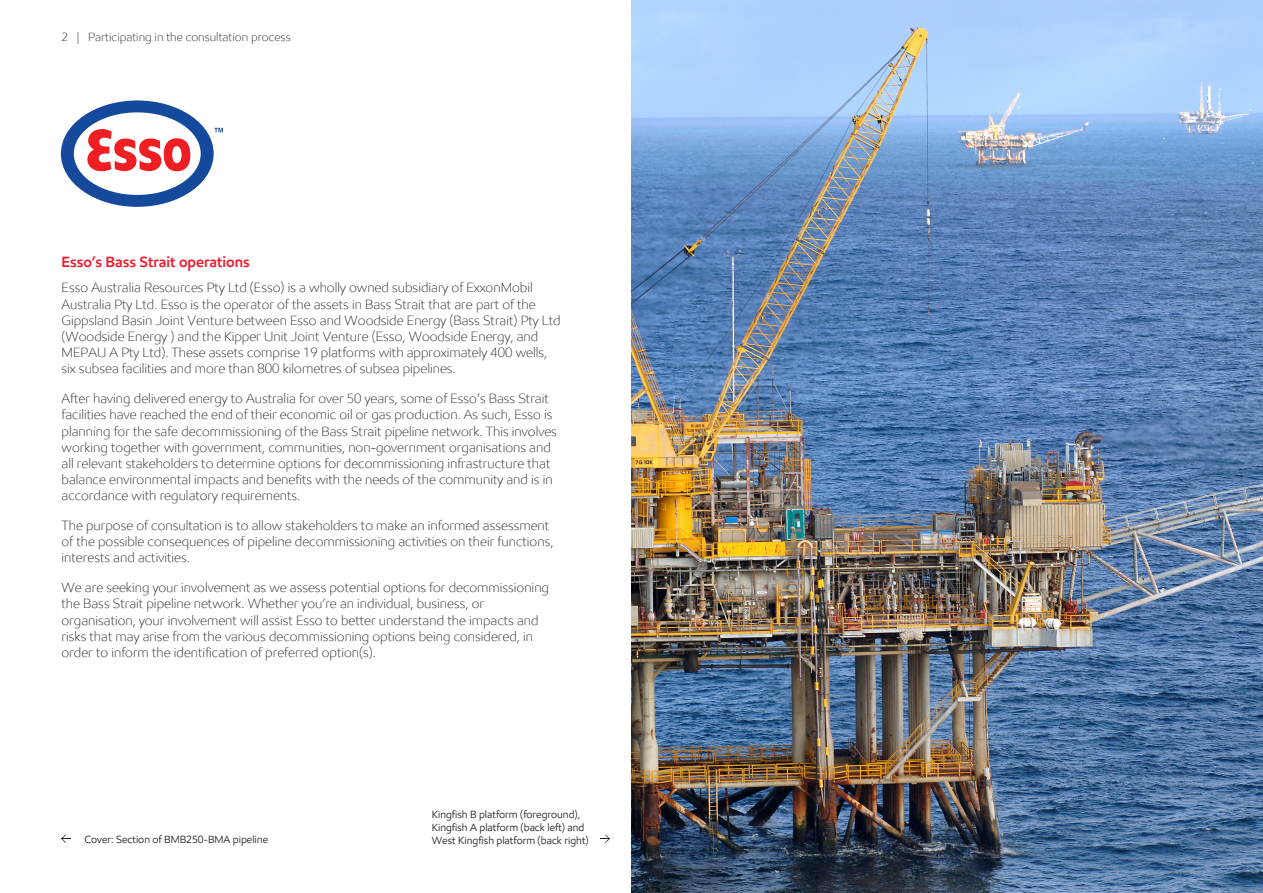
<style>
.page{position:relative;width:1263px;height:893px;background:#fff}
.page>*{position:absolute;margin:0;border:0;box-sizing:border-box;transform-origin:0 0}
.t1{font:600 15px "E Mprint";color:#ee1b2d}
.t2{font:300 13.5px/16.2px "E Mprint";color:#231f20}
.t3{font:300 12px "E Mprint";color:#231f20}
.t4{font:10.5px/12.6px "E Mprint";color:#231f20}
</style>
<div class="page">
<img style="left:631px;top:0;width:632px;height:893px">
<svg style="left:600px;top:834px;width:10px;height:9px"></svg>
<svg style="left:61px;top:834px;width:10px;height:9px"></svg>
<svg style="left:61px;top:100px;width:162px;height:107px"></svg>
<p class="t3" style="left:62px;top:29px;width:231px">2 | Participating in the consultation process</p>
<p class="t1" style="left:62px;top:253px;width:190px">Esso’s Bass Strait operations</p>
<p class="t2" style="left:62px;top:280px;width:501px">Esso Australia Resources Pty Ltd (Esso) is a wholly owned subsidiary of ExxonMobil Australia Pty Ltd. Esso is the operator of the assets in Bass Strait that are part of the Gippsland Basin Joint Venture between Esso and Woodside Energy (Bass Strait) Pty Ltd (Woodside Energy ) and the Kipper Unit Joint Venture (Esso, Woodside Energy, and MEPAU A Pty Ltd). These assets comprise 19 platforms with approximately 400 wells, six subsea facilities and more than 800 kilometres of subsea pipelines.</p>
<p class="t2" style="left:62px;top:390px;width:497px">After having delivered energy to Australia for over 50 years, some of Esso’s Bass Strait facilities have reached the end of their economic oil or gas production. As such, Esso is planning for the safe decommissioning of the Bass Strait pipeline network. This involves working together with government, communities, non-government organisations and all relevant stakeholders to determine options for decommissioning infrastructure that balance environmental impacts and benefits with the needs of the community and is in accordance with regulatory requirements.</p>
<p class="t2" style="left:62px;top:517px;width:493px">The purpose of consultation is to allow stakeholders to make an informed assessment of the possible consequences of pipeline decommissioning activities on their functions, interests and activities.</p>
<p class="t2" style="left:62px;top:579px;width:489px">We are seeking your involvement as we assess potential options for decommissioning the Bass Strait pipeline network. Whether you’re an individual, business, or organisation, your involvement will assist Esso to better understand the impacts and risks that may arise from the various decommissioning options being considered, in order to inform the identification of preferred option(s).</p>
<p class="t4" style="left:432px;top:808px;width:154px">Kingfish B platform (foreground),<br>Kingfish A platform (back left) and</p>
<p class="t4" style="left:84px;top:833px;width:185px">Cover: Section of BMB250-BMA pipeline</p>
<p class="t4" style="left:432px;top:834px;width:158px">West Kingfish platform (back right)</p>
</div>
